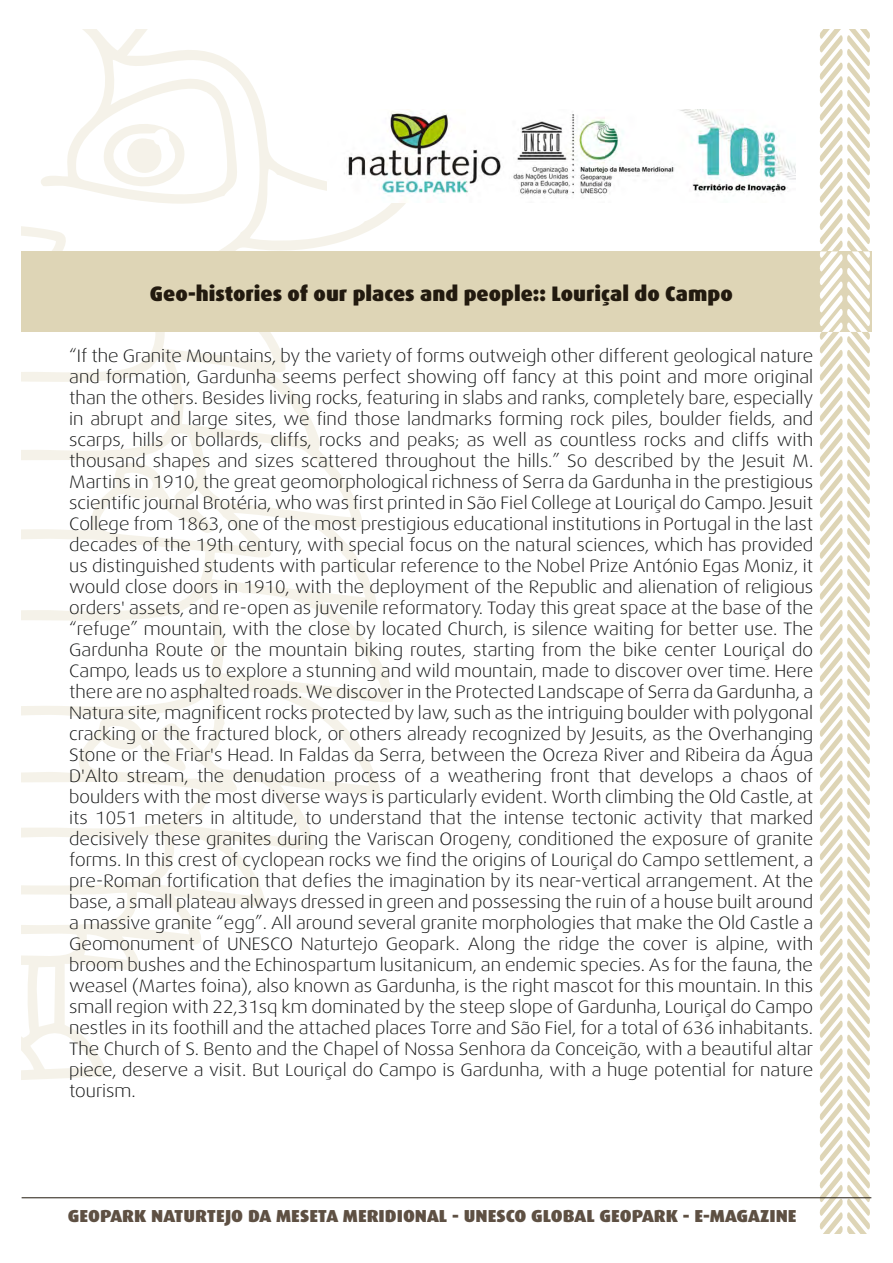
<style>
.page{position:relative;width:893px;height:1263px;background:#fff}
.page>*{position:absolute;margin:0;border:0;box-sizing:border-box;transform-origin:0 0}
.t1{font:900 21px "Dax";color:#221a0f}
.t2{font:300 18px/21px "Dax Wide";color:#151616;text-align:justify}
.t3{font:900 17.4px "Dax";color:#5e5043;scale:1.06 1}
</style>
<div class="page">
<svg style="left:22px;top:30px;width:387px;height:1050px"></svg>
<svg style="left:96px;top:110px;width:97px;height:90px"></svg>
<svg style="left:22px;top:226px;width:50px;height:25px"></svg>
<div style="left:22px;top:251px;width:849px;height:81px;background:#ded5b6"></div>
<svg style="left:820px;top:30px;width:50px;height:1203px"></svg>
<hr style="left:22px;top:1197px;width:849px;height:1px;background:#221a0f">
<img style="left:328px;top:110px;width:467px;height:92px">
<p class="t1" style="left:150px;top:282px;width:584px">Geo-histories of our places and people:: Louriçal do Campo</p>
<p class="t2" style="left:69px;top:345px;width:746px">“If the Granite Mountains, by the variety of forms outweigh other different geological nature and formation, Gardunha seems perfect showing off fancy at this point and more original than the others. Besides living rocks, featuring in slabs and ranks, completely bare, especially in abrupt and large sites, we find those landmarks forming rock piles, boulder fields, and scarps, hills or bollards, cliffs, rocks and peaks; as well as countless rocks and cliffs with thousand shapes and sizes scattered throughout the hills.” So described by the Jesuit M.<br>Martins in 1910, the great geomorphological richness of Serra da Gardunha in the prestigious scientific journal Brotéria, who was first printed in São Fiel College at Louriçal do Campo. Jesuit College from 1863, one of the most prestigious educational institutions in Portugal in the last decades of the 19th century, with special focus on the natural sciences, which has provided us distinguished students with particular reference to the Nobel Prize António Egas Moniz, it would close doors in 1910, with the deployment of the Republic and alienation of religious orders' assets, and re-open as juvenile reformatory. Today this great space at the base of the “refuge” mountain, with the close by located Church, is silence waiting for better use. The Gardunha Route or the mountain biking routes, starting from the bike center Louriçal do Campo, leads us to explore a stunning and wild mountain, made to discover over time. Here there are no asphalted roads. We discover in the Protected Landscape of Serra da Gardunha, a Natura site, magnificent rocks protected by law, such as the intriguing boulder with polygonal cracking or the fractured block, or others already recognized by Jesuits, as the Overhanging Stone or the Friar's Head. In Faldas da Serra, between the Ocreza River and Ribeira da Água D'Alto stream, the denudation process of a weathering front that develops a chaos of boulders with the most diverse ways is particularly evident. Worth climbing the Old Castle, at its 1051 meters in altitude, to understand that the intense tectonic activity that marked decisively these granites during the Variscan Orogeny, conditioned the exposure of granite forms. In this crest of cyclopean rocks we find the origins of Louriçal do Campo settlement, a pre-Roman fortification that defies the imagination by its near-vertical arrangement. At the base, a small plateau always dressed in green and possessing the ruin of a house built around a massive granite “egg”. All around several granite morphologies that make the Old Castle a Geomonument of UNESCO Naturtejo Geopark. Along the ridge the cover is alpine, with broom bushes and the Echinospartum lusitanicum, an endemic species. As for the fauna, the weasel (Martes foina), also known as Gardunha, is the right mascot for this mountain. In this small region with 22,31sq km dominated by the steep slope of Gardunha, Louriçal do Campo nestles in its foothill and the attached places Torre and São Fiel, for a total of 636 inhabitants.<br>The Church of S. Bento and the Chapel of Nossa Senhora da Conceição, with a beautiful altar piece, deserve a visit. But Louriçal do Campo is Gardunha, with a huge potential for nature tourism.</p>
<p class="t3" style="left:68px;top:1206px;width:689px">GEOPARK NATURTEJO DA MESETA MERIDIONAL - UNESCO GLOBAL GEOPARK - E-MAGAZINE</p>
</div>
